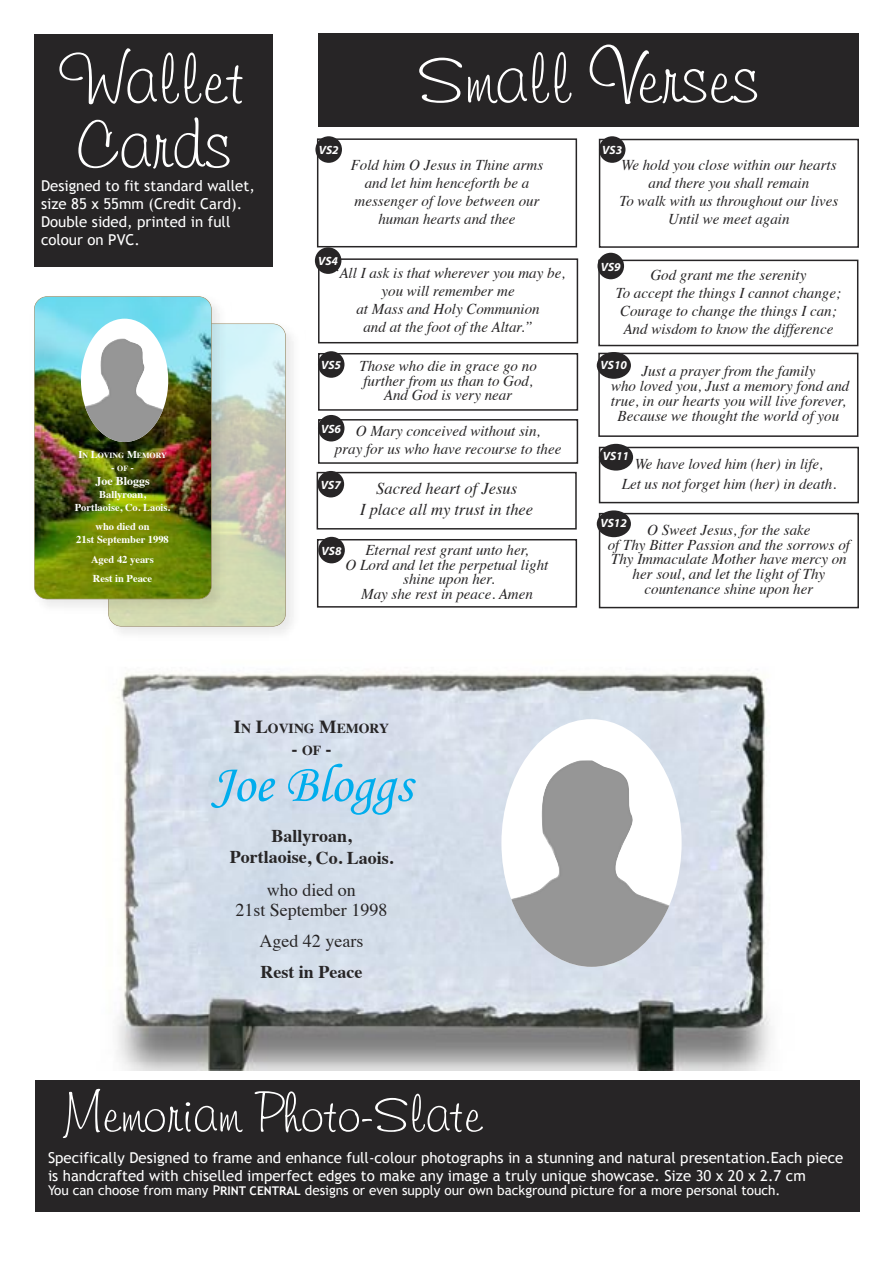
<style>
.page{position:relative;width:893px;height:1263px;background:#fff}
.page>*{position:absolute;margin:0;border:0;box-sizing:border-box;transform-origin:0 0}
.t1{font:72px "Helmsley";color:#fff}
.t2{font:54px "Helmsley";color:#fff}
.t3{font:54px "Monotype Corsiva";color:#00aded}
.t4{font:700 18.45px "Times";color:#272526}
.t5{font:700 18px "Times";color:#272526}
.t6{font:18px "Times";color:#272526}
.t7{font:italic 16.5px "Times";color:#272526}
.t8{font:italic 15px/14.7px "Times";color:#272526}
.t9{font:15px/18px "Trebuchet MS";color:#fff}
.t10{font:700 13.8px "Times";color:#272526}
.t11{font:13.5px "Trebuchet MS";color:#fff}
.t12{font:italic 700 12px "Myriad Pro";color:#fff}
.t13{font:700 12px "Times";color:#fff}
.t14{font:700 10.5px "Times";color:#fff}
.t15{font:700 7.95px "Times";color:#fff}
.s1{font-size:10.5px}
.s2{font-size:7.95px}
.s3{font-size:18.45px}
.s4{font-size:13.8px}
.s5{font-weight:700;font-size:12px}
</style>
<div class="page">
<img style="left:109px;top:325px;width:184px;height:309px">
<img style="left:109px;top:324px;width:176px;height:302px;border-radius:13px">
<div style="left:318px;top:258px;width:260px;height:85px;border:2px solid #272526"></div>
<div style="left:598px;top:260px;width:260px;height:86px;border:2px solid #272526"></div>
<div style="left:318px;top:353px;width:260px;height:58px;border:2px solid #272526"></div>
<div style="left:598px;top:353px;width:260px;height:84px;border:2px solid #272526"></div>
<div style="left:318px;top:419px;width:260px;height:45px;border:2px solid #272526"></div>
<div style="left:599px;top:447px;width:260px;height:56px;border:2px solid #272526"></div>
<div style="left:315px;top:247px;width:26px;height:27px;background:#272526;border-radius:50%"></div>
<div style="left:597px;top:253px;width:27px;height:26px;background:#272526;border-radius:50%"></div>
<div style="left:318px;top:351px;width:26px;height:27px;background:#272526;border-radius:50%"></div>
<div style="left:597px;top:352px;width:34px;height:27px;background:#272526;border-radius:50%"></div>
<div style="left:318px;top:415px;width:26px;height:26px;background:#272526;border-radius:50%"></div>
<div style="left:599px;top:513px;width:260px;height:95px;border:2px solid #272526"></div>
<div style="left:317px;top:539px;width:260px;height:69px;border:2px solid #272526"></div>
<div style="left:318px;top:537px;width:27px;height:26px;background:#272526;border-radius:50%"></div>
<div style="left:317px;top:472px;width:260px;height:57px;border:2px solid #272526"></div>
<div style="left:318px;top:471px;width:26px;height:26px;background:#272526;border-radius:50%"></div>
<div style="left:599px;top:444px;width:34px;height:27px;background:#272526;border-radius:50%"></div>
<div style="left:597px;top:510px;width:34px;height:27px;background:#272526;border-radius:50%"></div>
<div style="left:317px;top:138px;width:260px;height:109px;border:2px solid #272526"></div>
<div style="left:599px;top:139px;width:260px;height:109px;border:2px solid #272526"></div>
<div style="left:315px;top:136px;width:27px;height:27px;background:#272526;border-radius:50%"></div>
<div style="left:599px;top:136px;width:26px;height:27px;background:#272526;border-radius:50%"></div>
<div style="left:34px;top:34px;width:238px;height:232px;background:#272526"></div>
<img style="left:34px;top:296px;width:197px;height:322px">
<img style="left:34px;top:297px;width:177px;height:302px;border-radius:13px">
<div style="left:34px;top:296px;width:178px;height:303px;border:1px solid #8a7b50;border-radius:13px"></div>
<img style="left:51px;top:296px;width:150px;height:178px">
<div style="left:81px;top:319px;width:87px;height:123px;background:#fff;border-radius:50%"></div>
<img style="left:85px;top:339px;width:78px;height:103px">
<div style="left:35px;top:1080px;width:825px;height:131px;background:#272526"></div>
<img style="left:117px;top:669px;width:654px;height:401px">
<div style="left:471px;top:689px;width:243px;height:310px;background:#d7deea"></div>
<div style="left:501px;top:719px;width:181px;height:248px;background:#fff;border-radius:50%"></div>
<img style="left:511px;top:760px;width:158px;height:207px">
<div style="left:318px;top:34px;width:540px;height:93px;background:#272526"></div>
<p class="t1" style="left:61px;top:34px;width:185px">Wallet</p>
<p class="t1" style="left:75px;top:99px;width:158px">Cards</p>
<p class="t9" style="left:41px;top:177px;width:215px">Designed to fit standard wallet,</p>
<p class="t9" style="left:41px;top:195px;width:203px">size 85 x 55mm (Credit Card).</p>
<p class="t9" style="left:41px;top:213px;width:191px">Double sided, printed in full colour on PVC.</p>
<p class="t15" style="left:78px;top:452px;width:90px"><span class="s1">I</span>N <span class="s1">L</span>OVING <span class="s1">M</span>EMORY</p>
<p class="t14" style="left:111px;top:463px;width:24px">- <span class="s2">OF</span> -</p>
<p class="t13" style="left:95px;top:476px;width:56px">Joe Bloggs</p>
<p class="t14" style="left:99px;top:490px;width:48px">Ballyroan,</p>
<p class="t14" style="left:75px;top:503px;width:97px">Portlaoise, Co. Laois.</p>
<p class="t14" style="left:95px;top:522px;width:56px">who died on</p>
<p class="t14" style="left:76px;top:535px;width:94px">21st September 1998</p>
<p class="t14" style="left:91px;top:555px;width:64px">Aged 42 years</p>
<p class="t14" style="left:93px;top:575px;width:61px">Rest in Peace</p>
<p class="t1" style="left:418px;top:34px;width:343px">Small Verses</p>
<p class="t12" style="left:319px;top:143px;width:21px">VS2</p>
<p class="t12" style="left:602px;top:143px;width:21px">VS3</p>
<p class="t8" style="left:351px;top:159px;width:194px">Fold him O Jesus in Thine arms</p>
<p class="t8" style="left:365px;top:177px;width:166px">and let him henceforth be a</p>
<p class="t8" style="left:354px;top:195px;width:186px">messenger of love between our</p>
<p class="t8" style="left:378px;top:213px;width:139px">human hearts and thee</p>
<p class="t12" style="left:318px;top:254px;width:21px">VS4</p>
<p class="t8" style="left:331px;top:267px;width:236px">“All I ask is that wherever you may be,</p>
<p class="t8" style="left:381px;top:285px;width:135px">you will remember me</p>
<p class="t8" style="left:356px;top:303px;width:185px">at Mass and Holy Communion</p>
<p class="t8" style="left:363px;top:321px;width:171px">and at the foot of the Altar.”</p>
<p class="t8" style="left:621px;top:159px;width:217px">We hold you close within our hearts</p>
<p class="t8" style="left:649px;top:177px;width:162px">and there you shall remain</p>
<p class="t8" style="left:619px;top:195px;width:220px">To walk with us throughout our lives</p>
<p class="t8" style="left:668px;top:213px;width:123px">Until we meet again</p>
<p class="t12" style="left:601px;top:260px;width:21px">VS9</p>
<p class="t8" style="left:650px;top:269px;width:158px">God grant me the serenity</p>
<p class="t8" style="left:616px;top:287px;width:227px">To accept the things I cannot change;</p>
<p class="t8" style="left:620px;top:305px;width:218px">Courage to change the things I can;</p>
<p class="t8" style="left:623px;top:323px;width:211px">And wisdom to know the difference</p>
<p class="t12" style="left:321px;top:358px;width:21px">VS5</p>
<p class="t12" style="left:601px;top:357px;width:28px">VS10</p>
<p class="t8" style="left:359px;top:360px;width:179px">Those who die in grace go no</p>
<p class="t8" style="left:363px;top:374px;width:171px">further from us than to God,</p>
<p class="t8" style="left:384px;top:389px;width:130px">And God is very near</p>
<p class="t8" style="left:641px;top:365px;width:176px">Just a prayer from the family</p>
<p class="t8" style="left:611px;top:380px;width:240px">who loved you, Just a memory fond and true, in our hearts you will live forever,</p>
<p class="t8" style="left:618px;top:410px;width:223px">Because we thought the world of you</p>
<p class="t12" style="left:321px;top:422px;width:21px">VS6</p>
<p class="t8" style="left:356px;top:425px;width:186px">O Mary conceived without sin,</p>
<p class="t8" style="left:335px;top:443px;width:228px">pray for us who have recourse to thee</p>
<p class="t12" style="left:603px;top:449px;width:28px">VS11</p>
<p class="t8" style="left:635px;top:458px;width:190px">We have loved him (her) in life,</p>
<p class="t8" style="left:622px;top:478px;width:216px">Let us not forget him (her) in death.</p>
<p class="t12" style="left:321px;top:478px;width:21px">VS7</p>
<p class="t7" style="left:376px;top:482px;width:142px">Sacred heart of Jesus</p>
<p class="t7" style="left:360px;top:503px;width:175px">I place all my trust in thee</p>
<p class="t12" style="left:600px;top:516px;width:28px">VS12</p>
<p class="t8" style="left:647px;top:524px;width:165px">O Sweet Jesus, for the sake</p>
<p class="t8" style="left:608px;top:538px;width:244px;text-align:center">of Thy Bitter Passion and the sorrows of<br>Thy Immaculate Mother have mercy on her soul, and let the light of Thy</p>
<p class="t8" style="left:644px;top:583px;width:170px">countenance shine upon her</p>
<p class="t8" style="left:365px;top:544px;width:165px">Eternal rest grant unto her,</p>
<p class="t8" style="left:346px;top:559px;width:204px">O Lord and let the perpetual light</p>
<p class="t8" style="left:403px;top:573px;width:93px">shine upon her.</p>
<p class="t8" style="left:361px;top:588px;width:173px">May she rest in peace. Amen</p>
<p class="t12" style="left:322px;top:543px;width:21px">VS8</p>
<p class="t10" style="left:234px;top:723px;width:157px"><span class="s3">I</span>N <span class="s3">L</span>OVING <span class="s3">M</span>EMORY</p>
<p class="t4" style="left:291px;top:741px;width:42px">- <span class="s4">OF</span> -</p>
<p class="t3" style="left:211px;top:758px;width:202px">Joe Bloggs</p>
<p class="t5" style="left:271px;top:828px;width:82px">Ballyroan,</p>
<p class="t5" style="left:230px;top:850px;width:165px">Portlaoise, Co. Laois.</p>
<p class="t6" style="left:267px;top:882px;width:90px">who died on</p>
<p class="t6" style="left:235px;top:903px;width:153px">21st September 1998</p>
<p class="t6" style="left:259px;top:934px;width:105px">Aged 42 years</p>
<p class="t5" style="left:260px;top:965px;width:103px">Rest in Peace</p>
<p class="t2" style="left:63px;top:1080px;width:421px">Memoriam Photo-Slate</p>
<p class="t9" style="left:48px;top:1149px;width:797px">Specifically Designed to frame and enhance full-colour photographs in a stunning and natural presentation.Each piece</p>
<p class="t9" style="left:48px;top:1167px;width:759px">is handcrafted with chiselled imperfect edges to make any image a truly unique showcase. Size 30 x 20 x 2.7 cm</p>
<p class="t11" style="left:48px;top:1182px;width:734px">You can choose from many P<span class="s5">RINT CENTRAL</span> designs or even supply our own background picture for a more personal touch.</p>
</div>
